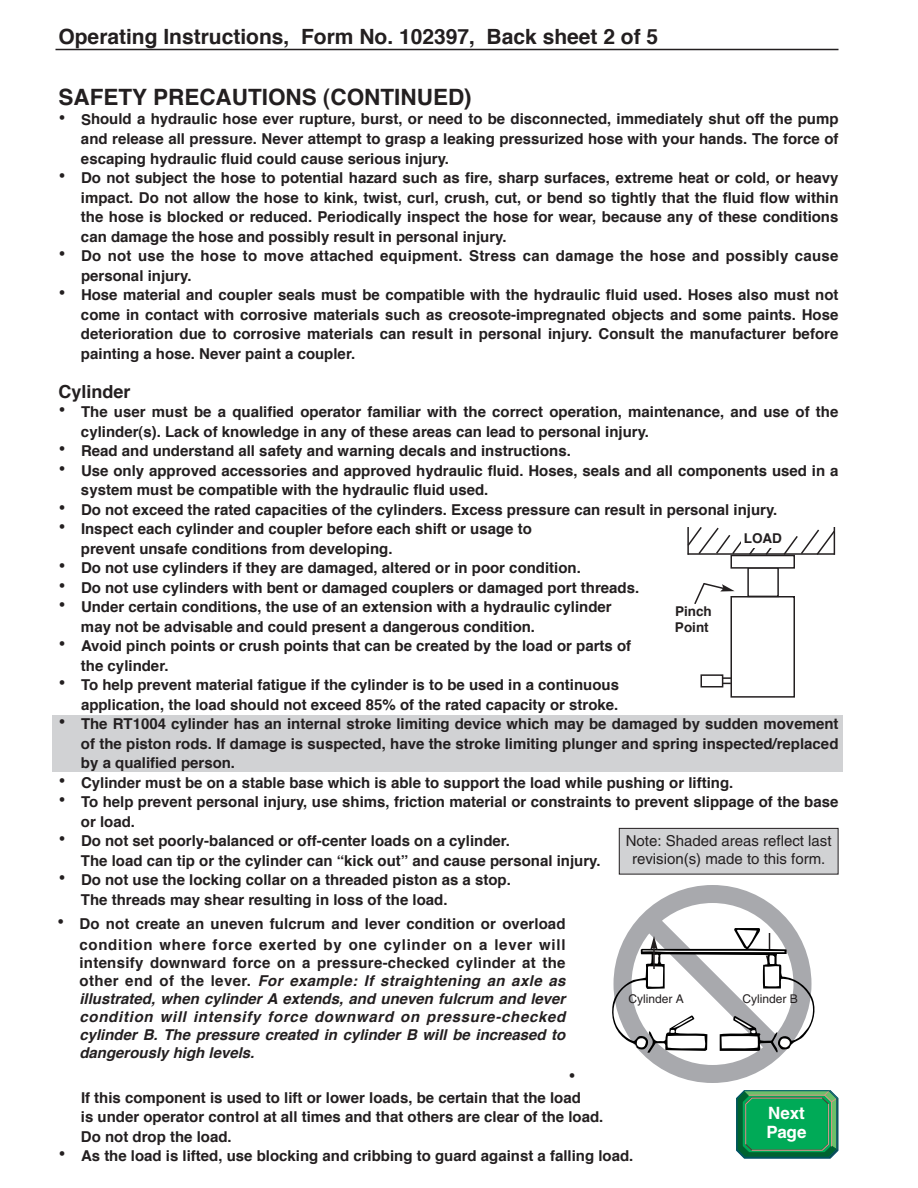
<style>
.page{position:relative;width:918px;height:1188px;background:#fff}
.page>*{position:absolute;margin:0;border:0;box-sizing:border-box;transform-origin:0 0}
.t1{font:700 22.5px "Helvetica";color:#231f20}
.t2{font:700 21px "Helvetica";color:#231f20}
.t3{font:700 18px "Helvetica";color:#231f20}
.t4{font:700 16.95px/19.4px "Helvetica";letter-spacing:-.005em;color:#fff}
.t5{font:700 15px/19.5px "Helvetica";color:#231f20}
.t6{font:italic 700 15px/18px "Helvetica";color:#231f20}
.t7{font:15px/18px "Helvetica";color:#231f20;text-align:center}
.t8{font:700 13.5px/16.2px "Helvetica";color:#231f20}
.t9{font:12px "Helvetica";color:#231f20}
.s1{font-size:21px}
.s2{font-style:normal}
</style>
<div class="page">
<div style="left:52px;top:716px;width:791px;height:56px;background:#d1d2d4"></div>
<hr style="left:56px;top:49px;width:782px;height:1px;background:#231f20">
<div style="left:730px;top:596px;width:65px;height:102px;border:2px solid #231f20"></div>
<div style="left:747px;top:567px;width:32px;height:30px;border:2px solid #231f20"></div>
<div style="left:730px;top:555px;width:65px;height:14px;border:2px solid #231f20"></div>
<svg style="left:687px;top:527px;width:149px;height:29px"></svg>
<div style="left:741px;top:532px;width:44px;height:16px;background:#fff"></div>
<div style="left:700px;top:674px;width:23px;height:14px;border:2px solid #231f20"></div>
<svg style="left:723px;top:677px;width:8px;height:7px"></svg>
<svg style="left:694px;top:583px;width:41px;height:23px"></svg>
<div style="left:674px;top:604px;width:46px;height:33px;background:#fff"></div>
<svg style="left:612px;top:885px;width:203px;height:198px"></svg>
<svg style="left:736px;top:1090px;width:102px;height:68px;background:#199c59"></svg>
<div style="left:619px;top:828px;width:219px;height:46px;background:#d1d2d4"></div>
<div style="left:619px;top:828px;width:219px;height:46px;border:1px solid #231f20"></div>
<h2 class="t2" style="left:58px;top:28px;width:601px">Operating Instructions, Form No. 102397, Back sheet 2 of 5</h2>
<h1 class="t1" style="left:58px;top:88px;width:415px">SAFETY PRECAUTIONS (CONTINUED)</h1>
<p class="t5" style="left:81px;top:111px;width:759px;text-align:justify;text-indent:-22px"><span class="s1">•</span> Should a hydraulic hose ever rupture, burst, or need to be disconnected, immediately shut off the pump and release all pressure. Never attempt to grasp a leaking pressurized hose with your hands. The force of escaping hydraulic fluid could cause serious injury.</p>
<p class="t5" style="left:81px;top:169px;width:759px;text-align:justify;text-indent:-22px"><span class="s1">•</span> Do not subject the hose to potential hazard such as fire, sharp surfaces, extreme heat or cold, or heavy impact. Do not allow the hose to kink, twist, curl, crush, cut, or bend so tightly that the fluid flow within the hose is blocked or reduced. Periodically inspect the hose for wear, because any of these conditions can damage the hose and possibly result in personal injury.</p>
<p class="t5" style="left:81px;top:247px;width:759px;text-indent:-22px"><span class="s1">•</span> Do not use the hose to move attached equipment. Stress can damage the hose and possibly cause personal injury.</p>
<p class="t5" style="left:81px;top:286px;width:759px;text-align:justify;text-indent:-22px"><span class="s1">•</span> Hose material and coupler seals must be compatible with the hydraulic fluid used. Hoses also must not come in contact with corrosive materials such as creosote-impregnated objects and some paints. Hose deterioration due to corrosive materials can result in personal injury. Consult the manufacturer before painting a hose. Never paint a coupler.</p>
<p class="t3" style="left:58px;top:384px;width:74px">Cylinder</p>
<p class="t5" style="left:81px;top:403px;width:759px;text-indent:-22px"><span class="s1">•</span> The user must be a qualified operator familiar with the correct operation, maintenance, and use of the cylinder(s). Lack of knowledge in any of these areas can lead to personal injury.</p>
<p class="t5" style="left:58px;top:442px;width:514px"><span class="s1">•</span> Read and understand all safety and warning decals and instructions.</p>
<p class="t5" style="left:81px;top:462px;width:759px;text-indent:-22px"><span class="s1">•</span> Use only approved accessories and approved hydraulic fluid. Hoses, seals and all components used in a system must be compatible with the hydraulic fluid used.</p>
<p class="t5" style="left:58px;top:501px;width:720px"><span class="s1">•</span> Do not exceed the rated capacities of the cylinders. Excess pressure can result in personal injury.</p>
<p class="t5" style="left:81px;top:520px;width:452px;text-indent:-22px"><span class="s1">•</span> Inspect each cylinder and coupler before each shift or usage to prevent unsafe conditions from developing.</p>
<p class="t5" style="left:58px;top:559px;width:524px"><span class="s1">•</span> Do not use cylinders if they are damaged, altered or in poor condition.</p>
<p class="t5" style="left:58px;top:579px;width:582px"><span class="s1">•</span> Do not use cylinders with bent or damaged couplers or damaged port threads.</p>
<p class="t5" style="left:81px;top:598px;width:532px;text-indent:-22px"><span class="s1">•</span> Under certain conditions, the use of an extension with a hydraulic cylinder may not be advisable and could present a dangerous condition.</p>
<p class="t5" style="left:81px;top:637px;width:552px;text-indent:-22px"><span class="s1">•</span> Avoid pinch points or crush points that can be created by the load or parts of the cylinder.</p>
<p class="t5" style="left:58px;top:676px;width:562px;text-align:right"><span class="s1">•</span> To help prevent material fatigue if the cylinder is to be used in a continuous application, the load should not exceed 85% of the rated capacity or stroke.</p>
<p class="t5" style="left:81px;top:715px;width:759px;text-align:justify;text-indent:-22px"><span class="s1">•</span> The RT1004 cylinder has an internal stroke limiting device which may be damaged by sudden movement of the piston rods. If damage is suspected, have the stroke limiting plunger and spring inspected/replaced by a qualified person.</p>
<p class="t5" style="left:58px;top:774px;width:676px"><span class="s1">•</span> Cylinder must be on a stable base which is able to support the load while pushing or lifting.</p>
<p class="t5" style="left:81px;top:793px;width:759px;text-indent:-22px"><span class="s1">•</span> To help prevent personal injury, use shims, friction material or constraints to prevent slippage of the base or load.</p>
<p class="t5" style="left:81px;top:832px;width:521px;text-indent:-22px"><span class="s1">•</span> Do not set poorly-balanced or off-center loads on a cylinder.<br>The load can tip or the cylinder can “kick out” and cause personal injury.</p>
<p class="t5" style="left:81px;top:871px;width:431px;text-indent:-22px"><span class="s1">•</span> Do not use the locking collar on a threaded piston as a stop.<br>The threads may shear resulting in loss of the load.</p>
<p class="t8" style="left:744px;top:531px;width:40px">LOAD</p>
<p class="t8" style="left:675px;top:604px;width:38px">Pinch<br>Point</p>
<p class="t7" style="left:626px;top:833px;width:207px">Note: Shaded areas reflect last revision(s) made to this form.</p>
<p class="t5" style="left:57px;top:914px;width:510px;line-height:20.9px;text-align:right"><span class="s1">•</span> Do not create an uneven fulcrum and lever condition or overload condition where force exerted by one cylinder on a lever will</p>
<p class="t6" style="left:79px;top:955px;width:491px"><span class="s2">intensify downward force on a pressure-checked cylinder at the ot h e r e n d of t h e l eve r.</span> For example: If straightening an axle as illustrated, when cylinder A extends, and uneven fulcrum and lever condition will intensify force downward on pressure-checked cylinder B. The pressure created in cylinder B will be increased to dangerously high levels.</p>
<p class="t9" style="left:628px;top:994px;width:57px">Cylinder A</p>
<p class="t9" style="left:742px;top:994px;width:57px">Cylinder B</p>
<h2 class="t2" style="left:568px;top:1067px;width:9px">•</h2>
<p class="t5" style="left:81px;top:1089px;width:524px">If this component is used to lift or lower loads, be certain that the load<br>is under operator control at all times and that others are clear of the load.<br>Do not drop the load.</p>
<p class="t5" style="left:58px;top:1147px;width:576px"><span class="s1">•</span> As the load is lifted, use blocking and cribbing to guard against a falling load.</p>
<p class="t4" style="left:767px;top:1105px;width:42px">Next<br>Page</p>
</div>
